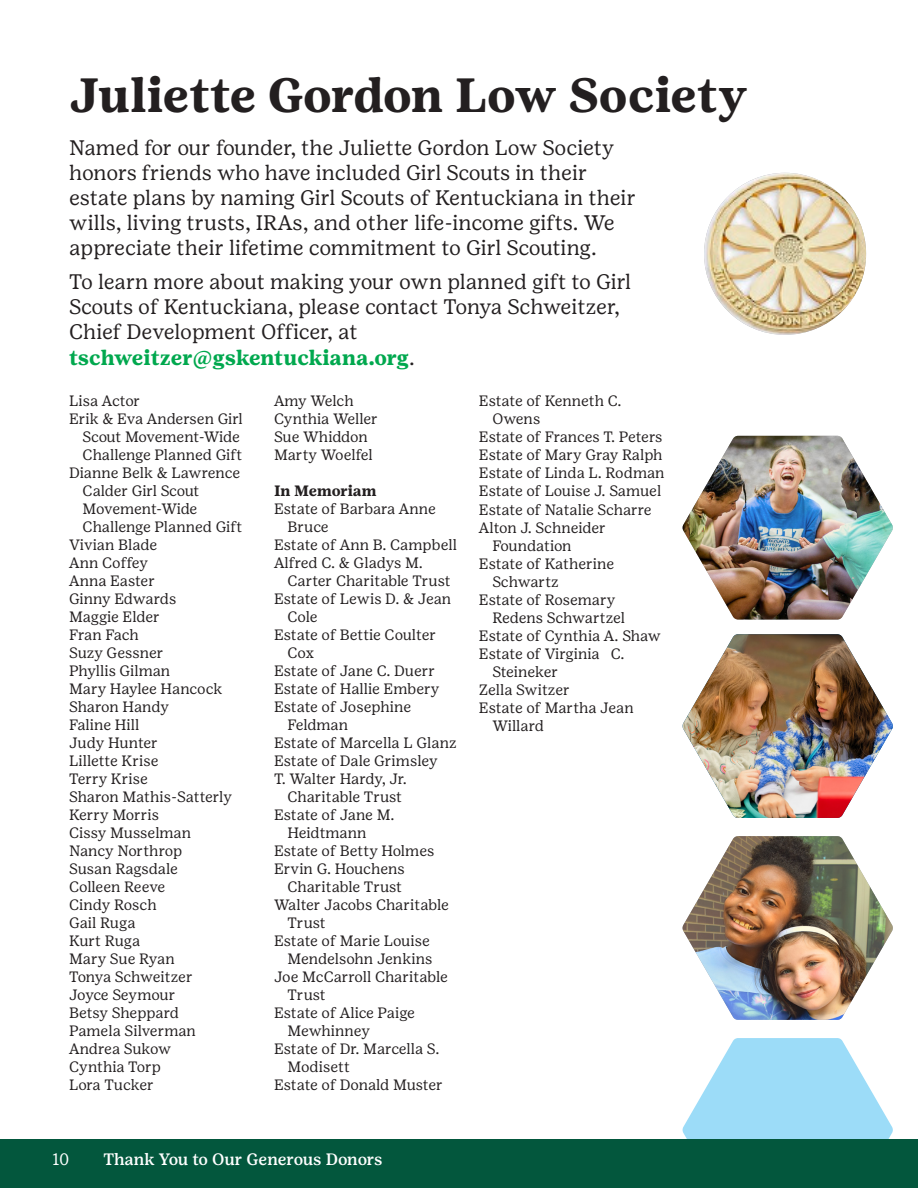
<style>
.page{position:relative;width:918px;height:1188px;background:#fff}
.page>*{position:absolute;margin:0;border:0;box-sizing:border-box;transform-origin:0 0}
.t1{font:700 48px "Girl Scout Text";letter-spacing:-.01em;color:#231f20}
.t2{font:21px/25.2px "Girl Scout Text";letter-spacing:-.01em;color:#231f20}
.t3{font:500 16.5px "Girl Scout Text";letter-spacing:-.01em;color:#fff}
.t4{font:16.5px "Girl Scout Text";color:#fff}
.t5{font:15px/18px "Girl Scout Text";color:#231f20}
.t6{font:15px "Girl Scout Text";letter-spacing:-.02em;color:#231f20}
.t7{font:15px "Girl Scout Text";letter-spacing:-.025em;color:#231f20}
.t8{font:700 15px "Girl Scout Text";letter-spacing:-.005em;color:#231f20}
.s1{font-weight:700;color:#00a84e}
</style>
<div class="page">
<img style="left:704px;top:173px;width:162px;height:162px;border-radius:81px">
<img style="left:682px;top:634px;width:211px;height:184px">
<img style="left:682px;top:836px;width:211px;height:184px">
<img style="left:682px;top:436px;width:211px;height:184px">
<svg style="left:682px;top:1038px;width:211px;height:101px"></svg>
<div style="left:0;top:1139px;width:918px;height:49px;background:#03573d"></div>
<p class="t1" style="left:69px;top:67px;width:680px">Juliette Gordon Low Society</p>
<p class="t2" style="left:69px;top:135px;width:568px">Named for our founder, the Juliette Gordon Low Society honors friends who have included Girl Scouts in their estate plans by naming Girl Scouts of Kentuckiana in their wills, living trusts, IRAs, and other life-income gifts. We appreciate their lifetime commitment to Girl Scouting.</p>
<p class="t2" style="left:69px;top:269px;width:564px">To learn more about making your own planned gift to Girl Scouts of Kentuckiana, please contact Tonya Schweitzer, Chief Development Officer, at <span class="s1">tschweitzer@gskentuckiana.org</span>.</p>
<p class="t5" style="left:69px;top:391px;width:73px">Lisa Actor</p>
<p class="t5" style="left:69px;top:409px;width:175px">Erik &amp; Eva Andersen Girl</p>
<p class="t7" style="left:83px;top:428px;width:159px">Scout Movement-Wide</p>
<p class="t5" style="left:83px;top:445px;width:161px">Challenge Planned Gift</p>
<p class="t5" style="left:69px;top:463px;width:173px">Dianne Belk &amp; Lawrence</p>
<p class="t6" style="left:83px;top:482px;width:118px">Calder Girl Scout</p>
<p class="t6" style="left:83px;top:500px;width:116px">Movement-Wide</p>
<p class="t5" style="left:83px;top:517px;width:161px">Challenge Planned Gift</p>
<p class="t5" style="left:69px;top:535px;width:89px">Vivian Blade</p>
<p class="t5" style="left:69px;top:553px;width:81px">Ann Coffey</p>
<p class="t5" style="left:69px;top:571px;width:87px">Anna Easter</p>
<p class="t5" style="left:69px;top:589px;width:109px">Ginny Edwards</p>
<p class="t5" style="left:69px;top:607px;width:92px">Maggie Elder</p>
<p class="t5" style="left:69px;top:625px;width:71px">Fran Fach</p>
<p class="t5" style="left:69px;top:643px;width:96px">Suzy Gessner</p>
<p class="t5" style="left:69px;top:661px;width:103px">Phyllis Gilman</p>
<p class="t5" style="left:69px;top:679px;width:155px">Mary Haylee Hancock</p>
<p class="t5" style="left:69px;top:697px;width:102px">Sharon Handy</p>
<p class="t5" style="left:69px;top:715px;width:72px">Faline Hill</p>
<p class="t5" style="left:69px;top:733px;width:90px">Judy Hunter</p>
<p class="t5" style="left:69px;top:751px;width:91px">Lillette Krise</p>
<p class="t5" style="left:69px;top:769px;width:80px">Terry Krise</p>
<p class="t5" style="left:69px;top:787px;width:164px">Sharon Mathis-Satterly</p>
<p class="t5" style="left:69px;top:805px;width:91px">Kerry Morris</p>
<p class="t5" style="left:69px;top:823px;width:124px">Cissy Musselman</p>
<p class="t5" style="left:69px;top:841px;width:115px">Nancy Northrop</p>
<p class="t5" style="left:69px;top:859px;width:110px">Susan Ragsdale</p>
<p class="t5" style="left:69px;top:877px;width:98px">Colleen Reeve</p>
<p class="t5" style="left:69px;top:895px;width:89px">Cindy Rosch</p>
<p class="t5" style="left:69px;top:913px;width:68px">Gail Ruga</p>
<p class="t5" style="left:69px;top:931px;width:73px">Kurt Ruga</p>
<p class="t5" style="left:69px;top:949px;width:107px">Mary Sue Ryan</p>
<p class="t6" style="left:69px;top:968px;width:125px">Tonya Schweitzer</p>
<p class="t7" style="left:69px;top:986px;width:108px">Joyce Seymour</p>
<p class="t5" style="left:69px;top:1003px;width:111px">Betsy Sheppard</p>
<p class="t5" style="left:69px;top:1021px;width:128px">Pamela Silverman</p>
<p class="t5" style="left:69px;top:1039px;width:104px">Andrea Sukow</p>
<p class="t5" style="left:69px;top:1057px;width:93px">Cynthia Torp</p>
<p class="t5" style="left:69px;top:1075px;width:86px">Lora Tucker</p>
<p class="t5" style="left:274px;top:391px;width:105px">Amy Welch<br>Cynthia Weller<br>Sue Whiddon<br>Marty Woelfel</p>
<p class="t8" style="left:274px;top:482px;width:104px">In Memoriam</p>
<p class="t5" style="left:274px;top:499px;width:163px">Estate of Barbara Anne</p>
<p class="t5" style="left:288px;top:517px;width:43px">Bruce</p>
<p class="t5" style="left:274px;top:535px;width:185px">Estate of Ann B. Campbell</p>
<p class="t5" style="left:274px;top:553px;width:150px">Alfred C. &amp; Gladys M.</p>
<p class="t5" style="left:288px;top:571px;width:165px">Carter Charitable Trust</p>
<p class="t5" style="left:274px;top:589px;width:179px">Estate of Lewis D. &amp; Jean</p>
<p class="t5" style="left:288px;top:607px;width:31px">Cole</p>
<p class="t5" style="left:274px;top:625px;width:164px">Estate of Bettie Coulter</p>
<p class="t5" style="left:288px;top:643px;width:28px">Cox</p>
<p class="t5" style="left:274px;top:661px;width:163px">Estate of Jane C. Duerr</p>
<p class="t5" style="left:274px;top:679px;width:167px">Estate of Hallie Embery</p>
<p class="t5" style="left:274px;top:697px;width:139px">Estate of Josephine</p>
<p class="t5" style="left:288px;top:715px;width:62px">Feldman</p>
<p class="t5" style="left:274px;top:733px;width:184px">Estate of Marcella L Glanz</p>
<p class="t5" style="left:274px;top:751px;width:165px">Estate of Dale Grimsley</p>
<p class="t5" style="left:274px;top:769px;width:134px">T. Walter Hardy, Jr.</p>
<p class="t5" style="left:288px;top:787px;width:116px">Charitable Trust</p>
<p class="t5" style="left:274px;top:805px;width:122px">Estate of Jane M.</p>
<p class="t5" style="left:288px;top:823px;width:81px">Heidtmann</p>
<p class="t5" style="left:274px;top:841px;width:162px">Estate of Betty Holmes</p>
<p class="t5" style="left:274px;top:859px;width:132px">Ervin G. Houchens</p>
<p class="t5" style="left:288px;top:877px;width:116px">Charitable Trust</p>
<p class="t5" style="left:274px;top:895px;width:176px">Walter Jacobs Charitable</p>
<p class="t5" style="left:288px;top:913px;width:40px">Trust</p>
<p class="t5" style="left:274px;top:931px;width:157px">Estate of Marie Louise</p>
<p class="t5" style="left:288px;top:949px;width:146px">Mendelsohn Jenkins</p>
<p class="t5" style="left:274px;top:967px;width:175px">Joe McCarroll Charitable</p>
<p class="t5" style="left:288px;top:985px;width:40px">Trust</p>
<p class="t5" style="left:274px;top:1003px;width:143px">Estate of Alice Paige</p>
<p class="t5" style="left:288px;top:1021px;width:84px">Mewhinney</p>
<p class="t5" style="left:274px;top:1039px;width:167px">Estate of Dr. Marcella S.</p>
<p class="t5" style="left:288px;top:1057px;width:64px">Modisett</p>
<p class="t5" style="left:274px;top:1075px;width:170px">Estate of Donald Muster</p>
<p class="t5" style="left:479px;top:391px;width:144px">Estate of Kenneth C.</p>
<p class="t5" style="left:492px;top:409px;width:49px">Owens</p>
<p class="t5" style="left:479px;top:427px;width:185px">Estate of Frances T. Peters</p>
<p class="t5" style="left:479px;top:445px;width:185px">Estate of Mary Gray Ralph</p>
<p class="t5" style="left:479px;top:463px;width:187px">Estate of Linda L. Rodman</p>
<p class="t5" style="left:479px;top:481px;width:184px">Estate of Louise J. Samuel</p>
<p class="t5" style="left:479px;top:501px;width:174px">Estate of Natalie Scharre</p>
<p class="t5" style="left:479px;top:519px;width:129px">Alton J. Schneider</p>
<p class="t5" style="left:492px;top:537px;width:81px">Foundation</p>
<p class="t5" style="left:479px;top:555px;width:137px">Estate of Katherine</p>
<p class="t5" style="left:492px;top:573px;width:68px">Schwartz</p>
<p class="t5" style="left:479px;top:591px;width:138px">Estate of Rosemary</p>
<p class="t5" style="left:492px;top:609px;width:134px">Redens Schwartzel</p>
<p class="t5" style="left:479px;top:627px;width:183px">Estate of Cynthia A. Shaw</p>
<p class="t5" style="left:479px;top:645px;width:147px">Estate of Virginia C.</p>
<p class="t5" style="left:492px;top:663px;width:67px">Steineker</p>
<p class="t5" style="left:479px;top:681px;width:93px">Zella Switzer</p>
<p class="t5" style="left:479px;top:699px;width:156px">Estate of Martha Jean</p>
<p class="t5" style="left:492px;top:717px;width:53px">Willard</p>
<p class="t4" style="left:52px;top:1150px;width:18px">10</p>
<p class="t3" style="left:103px;top:1150px;width:281px">Thank You to Our Generous Donors</p>
</div>
